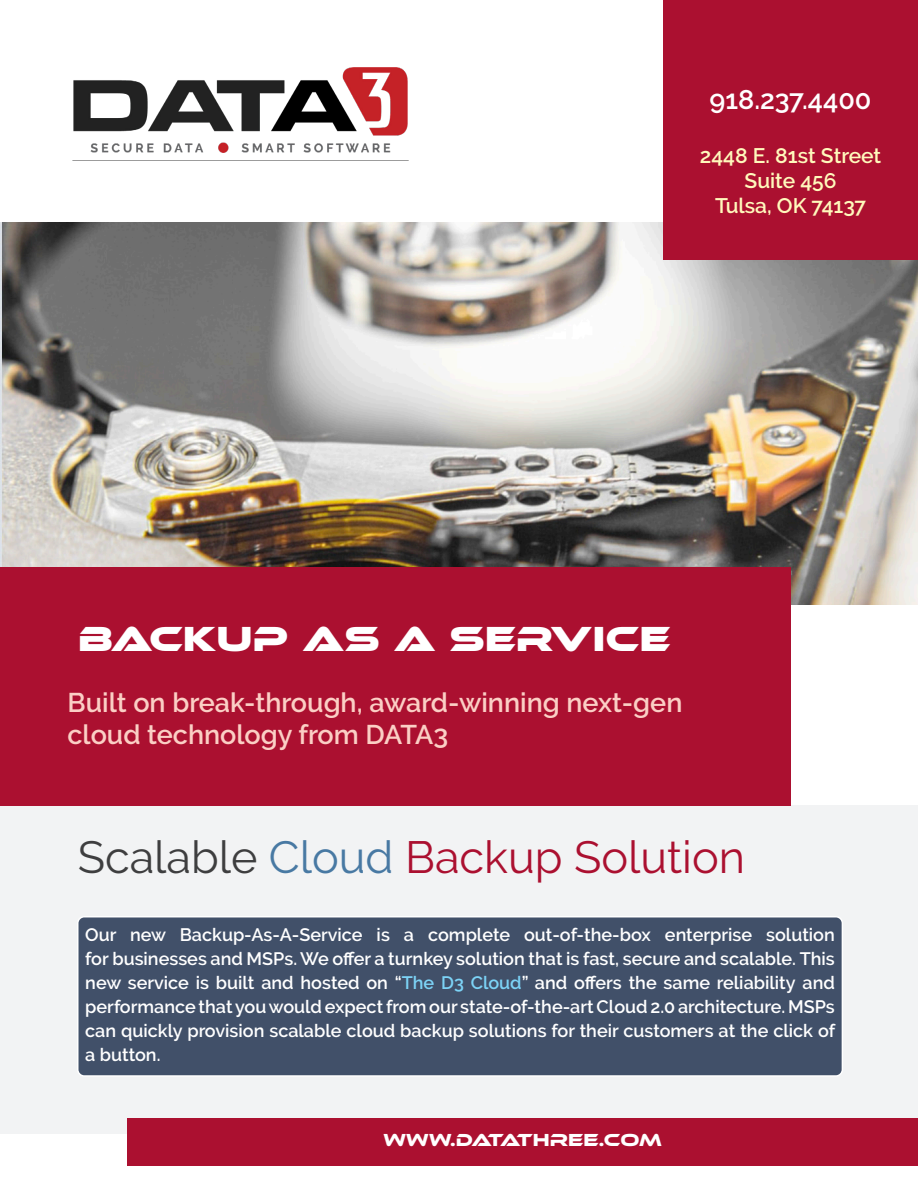
<style>
.page{position:relative;width:918px;height:1188px;background:#fff}
.page>*{position:absolute;margin:0;border:0;box-sizing:border-box;transform-origin:0 0}
.t1{font:45px "Raleway";color:#ab1030}
.t2{font:700 36px "Ethnocentric Rg";color:#fff}
.t3{font:600 27px/32.4px "Raleway";color:#fbcfc5}
.t4{font:600 27px "Raleway";color:#fff}
.t5{font:600 21px/25.2px "Raleway";color:#fff9bc;text-align:center}
.t6{font:600 18px/24px "Raleway";color:#fff;text-align:justify}
.t7{font:18px "Ethnocentric Rg";color:#fff}
.s1{color:#3e3e3f}
.s2{color:#4879a3}
.s3{color:#7cd3f6}
</style>
<div class="page">
<div style="left:0;top:806px;width:918px;height:328px;background:#f2f3f4"></div>
<img style="left:0;top:222px;width:918px;height:383px">
<div style="left:0;top:567px;width:791px;height:239px;background:#ab1030"></div>
<div style="left:663px;top:0;width:255px;height:259px;background:#ab1030"></div>
<img style="left:72px;top:68px;width:337px;height:93px">
<div style="left:127px;top:1118px;width:791px;height:48px;background:#ab1030"></div>
<div style="left:78px;top:917px;width:764px;height:159px;background:#415069;border-radius:6px"></div>
<div style="left:77px;top:916px;width:766px;height:161px;border:2px solid #fff;border-radius:6px"></div>
<p class="t4" style="left:710px;top:84px;width:163px">918.237.4400</p>
<p class="t5" style="left:700px;top:143px;width:183px">2448 E. 81st Street<br>Suite 456</p>
<p class="t5" style="left:715px;top:193px;width:153px">Tulsa, OK 74137</p>
<p class="t2" style="left:78px;top:617px;width:594px">BACKUP AS A SERVICE</p>
<p class="t3" style="left:68px;top:686px;width:616px">Built on break-through, award-winning next-gen cloud technology from DATA3</p>
<p class="t1" style="left:78px;top:831px;width:669px"><span class="s1">Scalable</span> <span class="s2">Cloud</span> Backup Solution</p>
<p class="t6" style="left:85px;top:923px;width:752px">Our new Backup-As-A-Service is a complete out-of-the-box enterprise solution for businesses and MSPs. We offer a turnkey solution that is fast, secure and scalable. This new service is built and hosted on “<span class="s3">The D3 Cloud</span>” and offers the same reliability and performance that you would expect from our state-of-the-art Cloud 2.0 architecture. MSPs can quickly provision scalable cloud backup solutions for their customers at the click of a button.</p>
<p class="t7" style="left:384px;top:1129px;width:280px">WWW.DATATHREE.COM</p>
</div>
